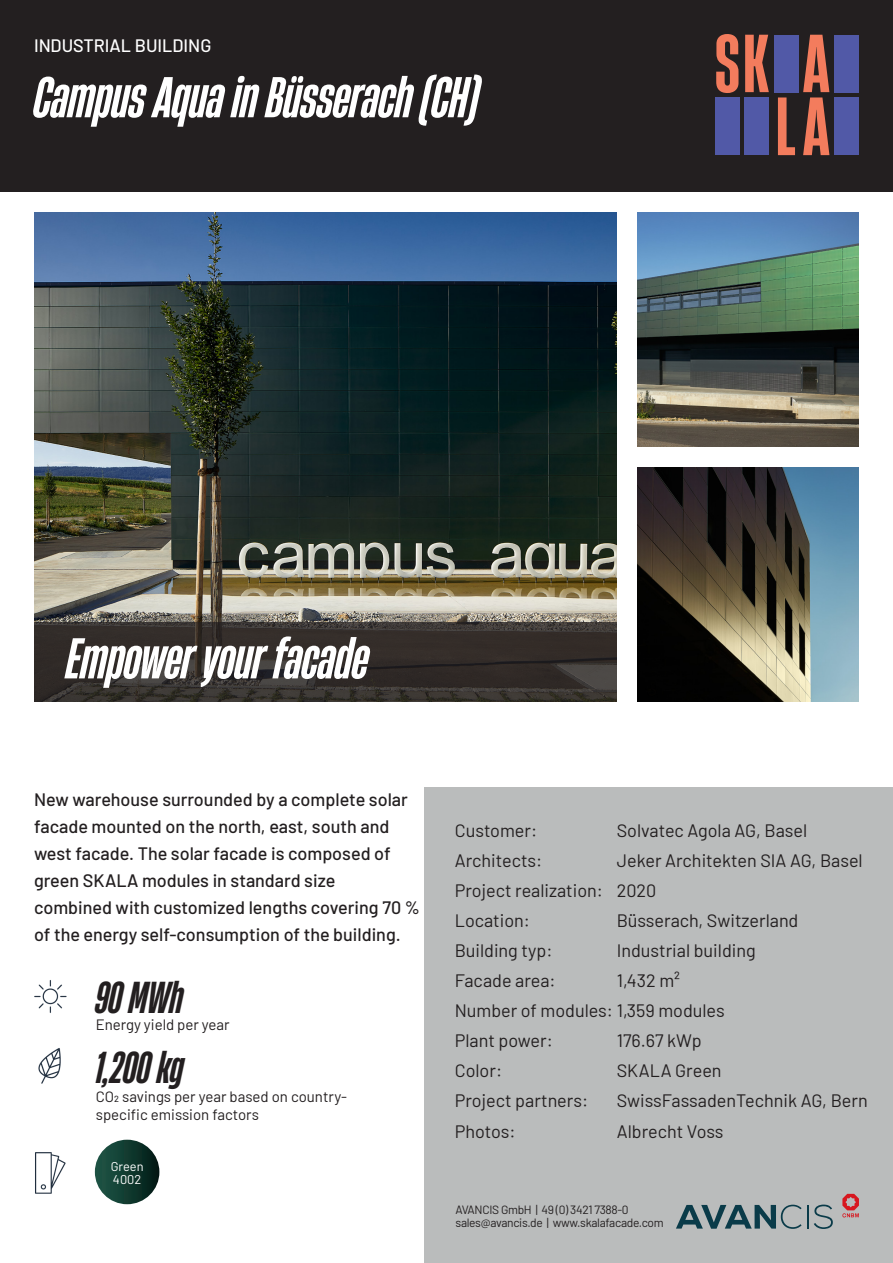
<style>
.page{position:relative;width:893px;height:1263px;background:#fff}
.page>*{position:absolute;margin:0;border:0;box-sizing:border-box;transform-origin:0 0}
.t1{font:italic 700 54px "Heading Now 36";color:#fff}
.t2{font:italic 700 42px "Heading Now 36";color:#231f20}
.t3{font:18px "Barlow";color:#231f20}
.t4{font:500 18px "Barlow";color:#231f20}
.t5{font:500 18px "Barlow";color:#fff}
.t6{font:15px/18px "Barlow";color:#231f20}
.t7{font:12.75px/12.8px "Barlow";color:#fff}
.t8{font:12px "Barlow";letter-spacing:-.025em;color:#231f20}
</style>
<div class="page">
<div style="left:424px;top:787px;width:469px;height:476px;background:#babcbc"></div>
<div style="left:0;top:0;width:893px;height:191px;background:#231f20"></div>
<img style="left:34px;top:213px;width:583px;height:409px">
<img style="left:638px;top:213px;width:221px;height:233px">
<img style="left:638px;top:468px;width:221px;height:234px">
<img style="left:34px;top:980px;width:33px;height:33px">
<img style="left:38px;top:1048px;width:23px;height:36px">
<img style="left:35px;top:1152px;width:31px;height:42px">
<svg style="left:676px;top:1205px;width:126px;height:24px"></svg>
<hr style="left:807px;top:1205px;width:2px;height:23px;background:#0a3b49">
<svg style="left:814px;top:1204px;width:19px;height:25px"></svg>
<svg style="left:842px;top:1194px;width:17px;height:23px"></svg>
<svg style="left:34px;top:622px;width:583px;height:80px;background:#342f2c"></svg>
<div style="left:95px;top:1140px;width:64px;height:64px;background:linear-gradient(to right,#205949,#031c17);border-radius:32px"></div>
<div style="left:774px;top:35px;width:25px;height:57px;background:#5159a7"></div>
<div style="left:834px;top:35px;width:24px;height:57px;background:#5159a7"></div>
<div style="left:715px;top:98px;width:24px;height:57px;background:#5159a7"></div>
<div style="left:745px;top:98px;width:24px;height:57px;background:#5159a7"></div>
<div style="left:834px;top:98px;width:24px;height:57px;background:#5159a7"></div>
<svg style="left:803px;top:35px;width:26px;height:120px"></svg>
<svg style="left:778px;top:97px;width:17px;height:58px"></svg>
<svg style="left:745px;top:35px;width:24px;height:57px"></svg>
<svg style="left:716px;top:34px;width:22px;height:59px"></svg>
<p class="t5" style="left:34px;top:33px;width:179px">INDUSTRIAL BUILDING</p>
<p class="t1" style="left:34px;top:60px;width:446px">Campus Aqua in Büsserach (CH)</p>
<p class="t1" style="left:66px;top:621px;width:304px">Empower your facade</p>
<p class="t4" style="left:34px;top:786px;width:375px">New warehouse surrounded by a complete solar</p>
<p class="t4" style="left:34px;top:813px;width:357px">facade mounted on the north, east, south and</p>
<p class="t4" style="left:34px;top:840px;width:358px">west facade. The solar facade is composed of</p>
<p class="t4" style="left:34px;top:867px;width:303px">green SKALA modules in standard size</p>
<p class="t4" style="left:34px;top:894px;width:387px">combined with customized lengths covering 70 %</p>
<p class="t4" style="left:34px;top:921px;width:368px">of the energy self-consumption of the building.</p>
<p class="t2" style="left:96px;top:968px;width:89px">90 MWh</p>
<p class="t2" style="left:96px;top:1038px;width:90px">1,200 kg</p>
<p class="t6" style="left:96px;top:1015px;width:135px">Energy yield per year</p>
<p class="t6" style="left:96px;top:1086px;width:253px">CO2 savings per year based on country&shy;specific emission factors</p>
<p class="t7" style="left:111px;top:1159px;width:34px">Green<br>4002</p>
<p class="t3" style="left:455px;top:818px;width:84px">Customer:</p>
<p class="t3" style="left:617px;top:818px;width:192px">Solvatec Agola AG, Basel</p>
<p class="t3" style="left:455px;top:848px;width:89px">Architects:</p>
<p class="t3" style="left:617px;top:848px;width:247px">Jeker Architekten SIA AG, Basel</p>
<p class="t3" style="left:455px;top:878px;width:203px">Project realization: 2020</p>
<p class="t3" style="left:455px;top:908px;width:77px">Location:</p>
<p class="t3" style="left:617px;top:908px;width:183px">Büsserach, Switzerland</p>
<p class="t3" style="left:455px;top:938px;width:99px">Building typ:</p>
<p class="t3" style="left:617px;top:938px;width:140px">Industrial building</p>
<p class="t3" style="left:455px;top:968px;width:102px">Facade area:</p>
<p class="t3" style="left:617px;top:968px;width:65px">1,432 m²</p>
<p class="t3" style="left:455px;top:998px;width:271px">Number of modules: 1,359 modules</p>
<p class="t3" style="left:455px;top:1028px;width:100px">Plant power:</p>
<p class="t3" style="left:617px;top:1028px;width:87px">176.67 kWp</p>
<p class="t3" style="left:455px;top:1058px;width:49px">Color:</p>
<p class="t3" style="left:617px;top:1058px;width:106px">SKALA Green</p>
<p class="t3" style="left:455px;top:1088px;width:135px">Project partners:</p>
<p class="t3" style="left:617px;top:1088px;width:252px">SwissFassadenTechnik AG, Bern</p>
<p class="t3" style="left:455px;top:1118px;width:62px">Photos:</p>
<p class="t3" style="left:617px;top:1118px;width:108px">Albrecht Voss</p>
<p class="t8" style="left:456px;top:1200px;width:175px">AVANCIS GmbH | 49 (0) 3421 7388-0</p>
<p class="t8" style="left:456px;top:1214px;width:210px">sales@avancis.de | www.skalafacade.com</p>
</div>
